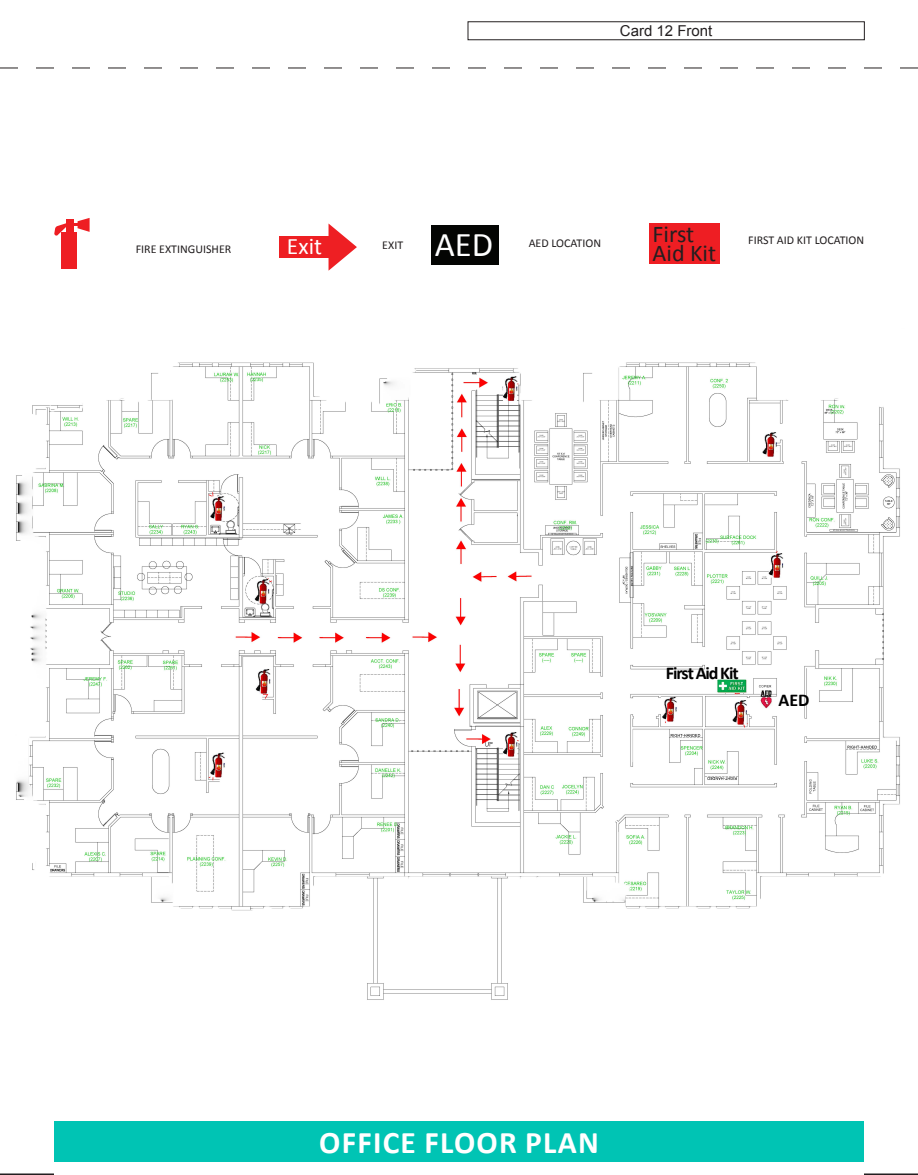
<style>
.page{position:relative;width:918px;height:1175px;background:#fff}
.page>*{position:absolute;margin:0;border:0;box-sizing:border-box;transform-origin:0 0}
.t1{font:34.8px "Calibri";color:#fff}
.t2{font:700 31.5px "Calibri";letter-spacing:.04em;color:#fff}
.t3{font:24px/19.2px "Calibri";color:#231f20}
.t4{font:23.55px "Calibri";color:#fff}
.t5{font:700 18px "Calibri";letter-spacing:-.06em;color:#000}
.Card-ID{font:15px "Arial";color:#231f20}
.t6{font:12px "Calibri";color:#231f20}
</style>
<div class="page">
<div style="left:468px;top:22px;width:397px;height:18px;border:1px solid #231f20"></div>
<svg style="left:0;top:68px;width:918px;height:1px"></svg>
<div style="left:54px;top:1120px;width:810px;height:41px;background:#00c4b4"></div>
<div style="left:61px;top:233px;width:16px;height:36px;background:#ee1e23"></div>
<svg style="left:54px;top:218px;width:36px;height:18px"></svg>
<div style="left:280px;top:236px;width:49px;height:22px;background:#ee1f23"></div>
<svg style="left:329px;top:224px;width:28px;height:47px"></svg>
<div style="left:431px;top:225px;width:67px;height:39px;background:#040503"></div>
<div style="left:649px;top:223px;width:71px;height:41px;background:#ee1e23"></div>
<hr style="left:0;top:1173px;width:54px;height:1px;background:#231f20">
<hr style="left:864px;top:1173px;width:54px;height:1px;background:#231f20">
<img style="left:16px;top:362px;width:884px;height:638px">
<p class="Card-ID" style="left:620px;top:21px;width:94px">Card 12 Front</p>
<p class="t6" style="left:136px;top:241px;width:97px">FIRE EXTINGUISHER</p>
<p class="t4" style="left:287px;top:232px;width:37px">Exit</p>
<p class="t6" style="left:382px;top:237px;width:22px">EXIT</p>
<p class="t1" style="left:435px;top:223px;width:60px">AED</p>
<p class="t6" style="left:529px;top:235px;width:74px">AED LOCATION</p>
<p class="t3" style="left:653px;top:224px;width:65px">First<br>Aid Kit</p>
<p class="t6" style="left:748px;top:232px;width:118px">FIRST AID KIT LOCATION</p>
<h3 class="t5" style="left:666px;top:660px;width:74px">First Aid Kit</h3>
<h3 class="t5" style="left:778px;top:687px;width:33px">AED</h3>
<p class="t2" style="left:319px;top:1122px;width:281px">OFFICE FLOOR PLAN</p>
</div>
